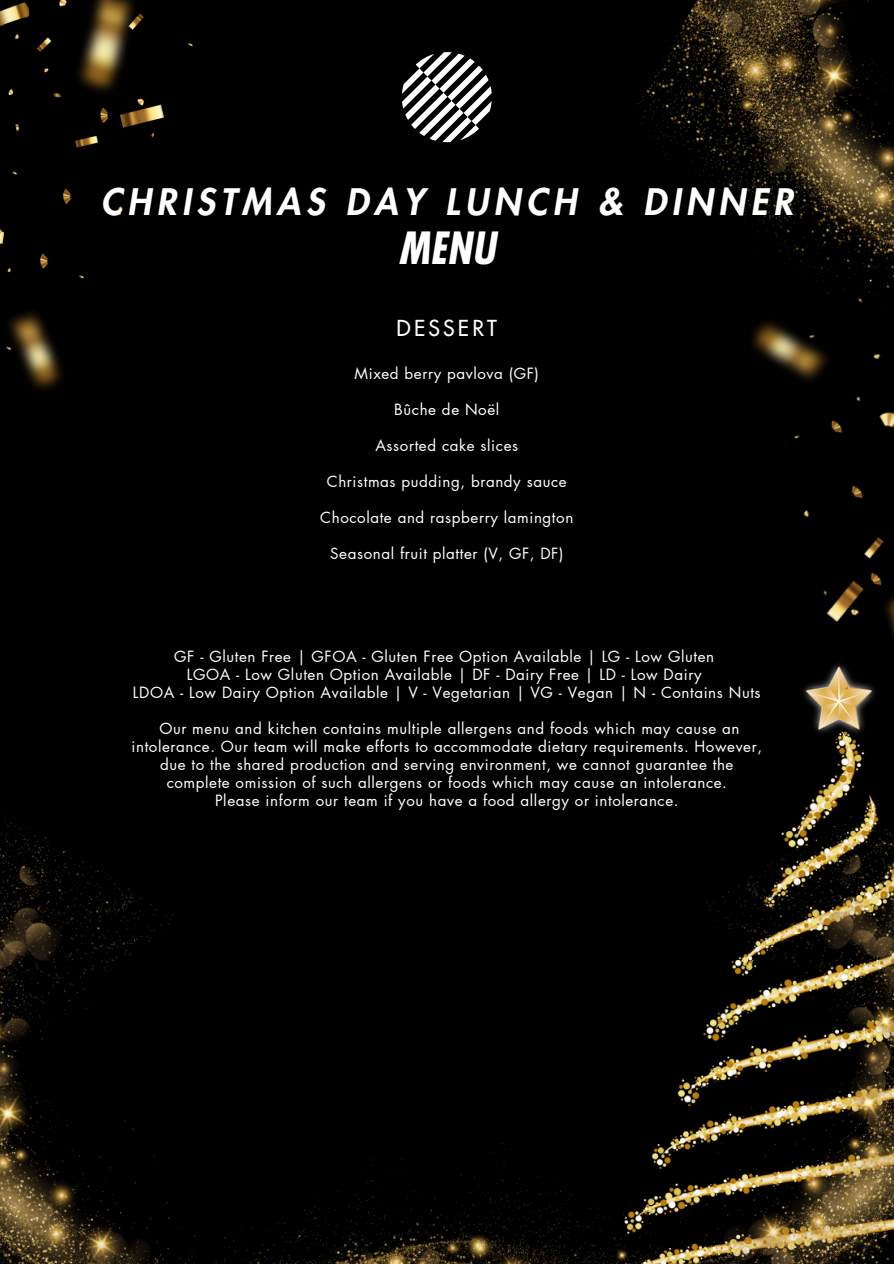
<style>
.page{position:relative;width:894px;height:1264px;background:#fff}
.page>*{position:absolute;margin:0;border:0;box-sizing:border-box;transform-origin:0 0}
.t1{font:italic 700 condensed 43.2px "Futura Std";color:#fff}
.t2{font:italic 800 35.55px "Futura Std";letter-spacing:.15em;color:#fff}
.t3{font:500 21.45px "Futura Std";letter-spacing:.15em;color:#fff}
.t4{font:15.15px/18px "Futura LT Pro";letter-spacing:.04em;color:#fff;text-align:center}
</style>
<div class="page">
<div style="left:0;top:0;width:893px;height:1263px;background:#000"></div>
<img style="left:0;top:815px;width:192px;height:448px">
<img style="left:811px;top:748px;width:62px;height:53px">
<img style="left:803px;top:572px;width:90px;height:176px">
<img style="left:630px;top:0;width:263px;height:559px">
<img style="left:0;top:0;width:192px;height:390px">
<img style="left:192px;top:801px;width:701px;height:462px">
<svg style="left:402px;top:52px;width:89px;height:90px"></svg>
<p class="t2" style="left:101px;top:185px;width:693px">CHRISTMAS DAY LUNCH &amp; DINNER</p>
<p class="t1" style="left:398px;top:228px;width:98px">MENU</p>
<p class="t3" style="left:396px;top:318px;width:102px">DESSERT</p>
<h1 class="t4" style="left:354px;top:365px;width:186px">Mixed berry pavlova (GF)</h1>
<h3 class="t4" style="left:394px;top:401px;width:106px">Bûche de Noël</h3>
<p class="t4" style="left:375px;top:437px;width:144px">Assorted cake slices</p>
<p class="t4" style="left:327px;top:473px;width:241px">Christmas pudding, brandy sauce</p>
<p class="t4" style="left:320px;top:509px;width:254px">Chocolate and raspberry lamington</p>
<p class="t4" style="left:330px;top:545px;width:235px">Seasonal fruit platter (V, GF, DF)</p>
<p class="t4" style="left:174px;top:647px;width:541px">GF - Gluten Free | GFOA - Gluten Free Option Available | LG - Low Gluten</p>
<p class="t4" style="left:187px;top:665px;width:516px">LGOA - Low Gluten Option Available | DF - Dairy Free | LD - Low Dairy</p>
<p class="t4" style="left:133px;top:683px;width:629px">LDOA - Low Dairy Option Available | V - Vegetarian | VG - Vegan | N - Contains Nuts</p>
<p class="t4" style="left:131px;top:719px;width:632px">Our menu and kitchen contains multiple allergens and foods which may cause an intolerance. Our team will make efforts to accommodate dietary requirements. However, due to the shared production and serving environment, we cannot guarantee the complete omission of such allergens or foods which may cause an intolerance.</p>
<p class="t4" style="left:215px;top:791px;width:465px">Please inform our team if you have a food allergy or intolerance.</p>
</div>
